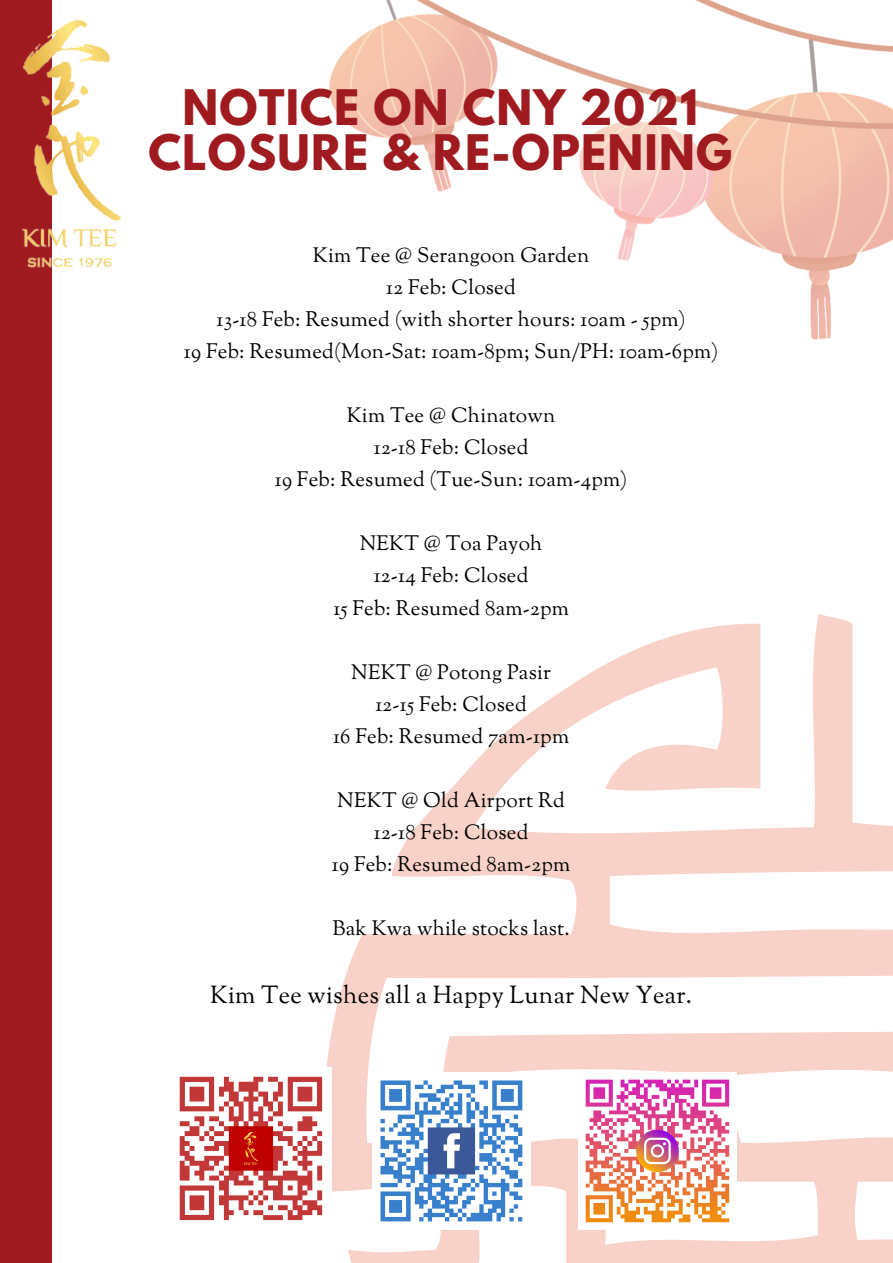
<style>
.page{position:relative;width:893px;height:1263px;background:#fff}
.page>*{position:absolute;margin:0;border:0;box-sizing:border-box;transform-origin:0 0}
.t1{font:700 43.35px "League Spartan";letter-spacing:.025em;color:#a01b20}
.t2{font:24.45px "Sorts Mill Goudy";letter-spacing:.01em;color:#000}
.t3{font:20.7px "Sorts Mill Goudy";letter-spacing:.01em;color:#000}
</style>
<div class="page">
<svg style="left:326px;top:614px;width:567px;height:649px"></svg>
<img style="left:179px;top:1068px;width:153px;height:161px">
<img style="left:372px;top:1072px;width:158px;height:158px">
<img style="left:578px;top:1072px;width:158px;height:158px">
<img style="left:329px;top:0;width:564px;height:339px">
<div style="left:0;top:0;width:52px;height:1263px;background:#a01b20"></div>
<img style="left:21px;top:19px;width:102px;height:249px">
<p class="t1" style="left:182px;top:86px;width:517px">NOTICE ON CNY 2021</p>
<p class="t1" style="left:148px;top:131px;width:585px">CLOSURE &amp; RE-OPENING</p>
<p class="t3" style="left:313px;top:242px;width:278px">Kim Tee @ Serangoon Garden</p>
<p class="t3" style="left:386px;top:274px;width:131px">12 Feb: Closed</p>
<p class="t3" style="left:216px;top:306px;width:471px">13-18 Feb: Resumed (with shorter hours: 10am - 5pm)</p>
<p class="t3" style="left:184px;top:338px;width:536px">19 Feb: Resumed(Mon-Sat: 10am-8pm; Sun/PH: 10am-6pm)</p>
<p class="t3" style="left:347px;top:402px;width:210px">Kim Tee @ Chinatown</p>
<p class="t3" style="left:374px;top:434px;width:156px">12-18 Feb: Closed</p>
<p class="t3" style="left:275px;top:466px;width:354px">19 Feb: Resumed (Tue-Sun: 10am-4pm)</p>
<p class="t3" style="left:360px;top:530px;width:184px">NEKT @ Toa Payoh</p>
<p class="t3" style="left:374px;top:562px;width:156px">12-14 Feb: Closed</p>
<p class="t3" style="left:333px;top:595px;width:237px">15 Feb: Resumed 8am-2pm</p>
<p class="t3" style="left:351px;top:659px;width:201px">NEKT @ Potong Pasir</p>
<p class="t3" style="left:375px;top:691px;width:153px">12-15 Feb: Closed</p>
<p class="t3" style="left:333px;top:723px;width:238px">16 Feb: Resumed 7am-1pm</p>
<p class="t3" style="left:337px;top:787px;width:229px">NEKT @ Old Airport Rd</p>
<p class="t3" style="left:374px;top:819px;width:156px">12-18 Feb: Closed</p>
<p class="t3" style="left:332px;top:851px;width:240px">19 Feb: Resumed 8am-2pm</p>
<p class="t3" style="left:332px;top:915px;width:239px">Bak Kwa while stocks last.</p>
<p class="t2" style="left:210px;top:980px;width:483px">Kim Tee wishes all a Happy Lunar New Year.</p>
</div>
